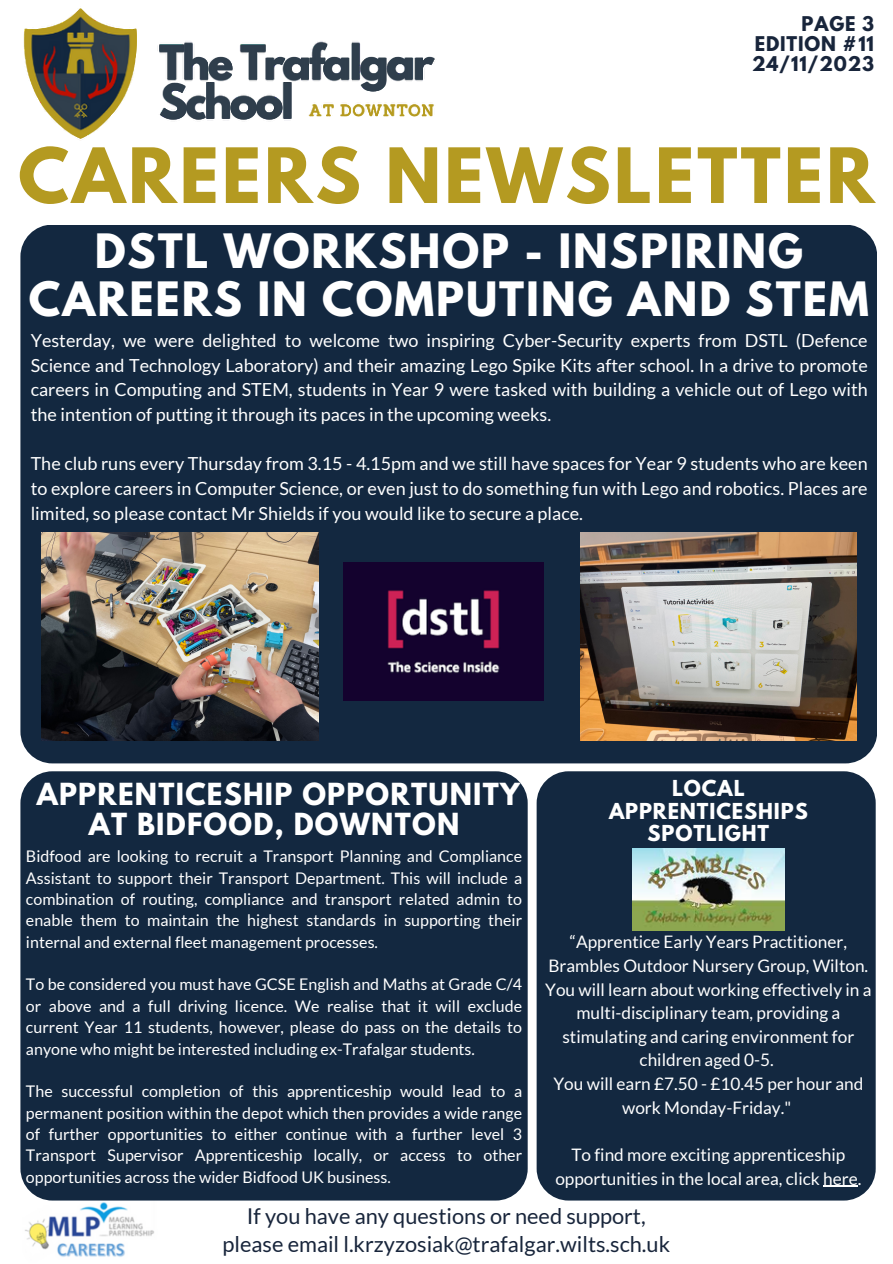
<style>
.page{position:relative;width:893px;height:1264px;background:#fff}
.page>*{position:absolute;margin:0;border:0;box-sizing:border-box;transform-origin:0 0}
.t1{font:700 67.5px "League Spartan";letter-spacing:.045em;color:#b49a21}
.t2{font:700 42px/48.3px "League Spartan";letter-spacing:.045em;color:#fff;text-align:center}
.t3{font:700 27px/30.3px "League Spartan";letter-spacing:.045em;color:#fff;text-align:center}
.t4{font:21.75px/28px "Lato";color:#18253b;text-align:center}
.t5{font:700 19.5px/22.5px "League Spartan";letter-spacing:.045em;color:#fff;text-align:center}
.t6{font:18px/24.8px "Lato";color:#fff;text-align:justify}
.t7{font:700 18px "League Spartan";letter-spacing:.045em;color:#18253b}
.t8{font:17.25px/23.5px "Lato";color:#fff;text-align:center}
.t9{font:16.05px/21.3px "Lato";color:#fff;text-align:justify}
</style>
<div class="page">
<img style="left:23px;top:8px;width:412px;height:133px">
<img style="left:25px;top:1193px;width:132px;height:64px">
<div style="left:20px;top:224px;width:857px;height:539px;background:#132840;border-radius:32px"></div>
<div style="left:536px;top:771px;width:339px;height:429px;background:#132840;border-radius:32px"></div>
<img style="left:632px;top:848px;width:152px;height:82px">
<hr style="left:823px;top:1185px;width:34px;height:1px;background:#fff">
<img style="left:580px;top:533px;width:276px;height:207px">
<img style="left:42px;top:533px;width:276px;height:207px">
<div style="left:20px;top:771px;width:507px;height:429px;background:#132840;border-radius:32px"></div>
<img style="left:343px;top:562px;width:200px;height:138px">
<p class="t7" style="left:801px;top:15px;width:74px">PAGE 3</p>
<p class="t7" style="left:754px;top:35px;width:121px">EDITION #11</p>
<p class="t7" style="left:752px;top:55px;width:123px">24/11/2023</p>
<p class="t1" style="left:18px;top:142px;width:857px">CAREERS NEWSLETTER</p>
<p class="t2" style="left:29px;top:232px;width:841px">DSTL WORKSHOP - INSPIRING<br>CAREERS IN COMPUTING AND STEM</p>
<p class="t6" style="left:31px;top:327px;width:838px">Yesterday, we were delighted to welcome two inspiring Cyber-Security experts from DSTL (Defence Science and Technology Laboratory) and their amazing Lego Spike Kits after school. In a drive to promote careers in Computing and STEM, students in Year 9 were tasked with building a vehicle out of Lego with the intention of putting it through its paces in the upcoming weeks.</p>
<p class="t6" style="left:31px;top:451px;width:838px">The club runs every Thursday from 3.15 - 4.15pm and we still have spaces for Year 9 students who are keen to explore careers in Computer Science, or even just to do something fun with Lego and robotics. Places are limited, so please contact Mr Shields if you would like to secure a place.</p>
<p class="t3" style="left:37px;top:782px;width:484px">APPRENTICESHIP OPPORTUNITY<br>AT BIDFOOD, DOWNTON</p>
<p class="t9" style="left:26px;top:845px;width:497px">Bidfood are looking to recruit a Transport Planning and Compliance Assistant to support their Transport Department. This will include a combination of routing, compliance and transport related admin to enable them to maintain the highest standards in supporting their internal and external fleet management processes.</p>
<p class="t9" style="left:26px;top:973px;width:497px">To be considered you must have GCSE English and Maths at Grade C/4 or above and a full driving licence. We realise that it will exclude current Year 11 students, however, please do pass on the details to anyone who might be interested including ex-Trafalgar students.</p>
<p class="t9" style="left:26px;top:1080px;width:497px">The successful completion of this apprenticeship would lead to a permanent position within the depot which then provides a wide range of further opportunities to either continue with a further level 3<br>Transport Supervisor Apprenticeship locally, or access to other opportunities across the wider Bidfood UK business.</p>
<p class="t5" style="left:609px;top:779px;width:200px">LOCAL<br>APPRENTICESHIPS<br>SPOTLIGHT</p>
<p class="t8" style="left:548px;top:929px;width:321px">“Apprentice Early Years Practitioner,<br>Brambles Outdoor Nursery Group, Wilton.</p>
<p class="t8" style="left:545px;top:977px;width:328px">You will learn about working effectively in a multi-disciplinary team, providing a stimulating and caring environment for children aged 0-5.</p>
<p class="t8" style="left:553px;top:1071px;width:311px">You will earn £7.50 - £10.45 per hour and work Monday-Friday."</p>
<p class="t8" style="left:555px;top:1142px;width:307px">To find more exciting apprenticeship opportunities in the local area, click here.</p>
<p class="t4" style="left:222px;top:1201px;width:449px">If you have any questions or need support, please email l.krzyzosiak@trafalgar.wilts.sch.uk</p>
</div>
